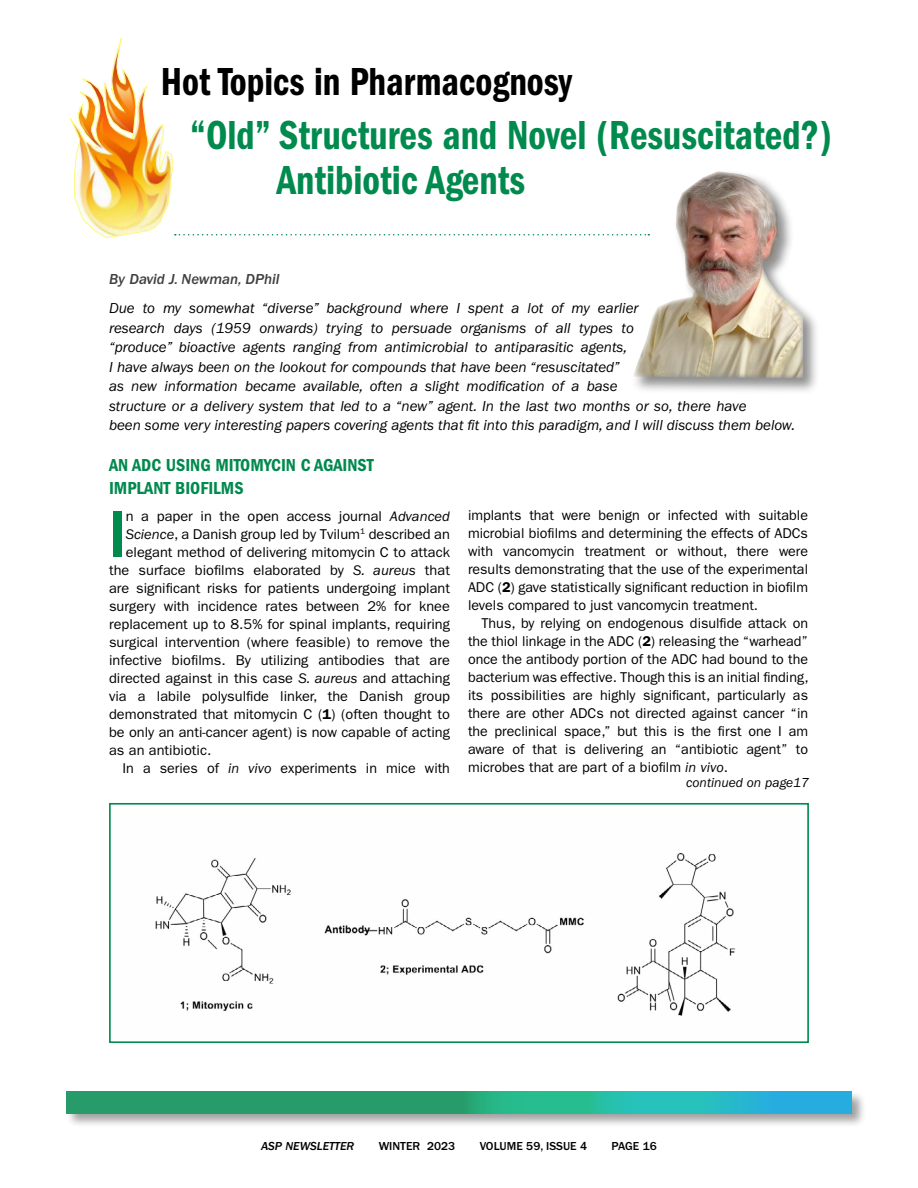
<style>
.page{position:relative;width:918px;height:1188px;background:#fff}
.page>*{position:absolute;margin:0;border:0;box-sizing:border-box;transform-origin:0 0}
.t1{font:68.25px "ITC Franklin Gothic Std Dm Cd";color:#008a4e;scale:.9 1}
.t2{font:42px/45px "ITC Franklin Gothic Std Dm Cd";color:#008a4e;scale:.91 1}
.t3{font:40.5px "ITC Franklin Gothic Std Dm Cd";color:#000;scale:.91 1}
.t4{font:18px/22.5px "ITC Franklin Gothic Std Dm Cd";color:#008a4e}
.t5{font:italic 15px/19.5px "ITC Franklin Gothic Std";color:#000}
.t6{font:15px "ITC Franklin Gothic Std Med It";color:#414042}
.t7{font:14.25px/18px "ITC Franklin Gothic Std";color:#000;text-align:justify}
.t8{font:italic 13.5px "ITC Franklin Gothic Std";color:#000}
.t9{font:500 12px "ITC Franklin Gothic Std";color:#000}
.t10{font:12px "ITC Franklin Gothic Std Med It";color:#000}
.s1{font-style:italic}
.s2{font-weight:600}
</style>
<div class="page">
<div style="left:66px;top:1091px;width:800px;height:37px;background:#000;opacity:.45"></div>
<svg style="left:67px;top:1092px;width:784px;height:21px;background:#27a98d"></svg>
<svg style="left:69px;top:38px;width:559px;height:201px"></svg>
<div style="left:630px;top:169px;width:190px;height:225px;background:#000;opacity:.45"></div>
<img style="left:632px;top:171px;width:171px;height:207px">
<img style="left:155px;top:852px;width:581px;height:164px">
<div style="left:109px;top:803px;width:700px;height:240px;border:2px solid #008a4e"></div>
<h3 class="t3" style="left:161px;top:59px;width:453px">Hot Topics in Pharmacognosy</h3>
<h2 class="t2" style="left:277px;top:113px;width:612px;text-indent:-87px">“Old” Structures and Novel (Resuscitated?)<br>Antibiotic Agents</h2>
<p class="t6" style="left:109px;top:271px;width:172px">By David J. Newman, DPhil</p>
<p class="t5" style="left:109px;top:299px;width:688px">Due to my somewhat “diverse” background where I spent a lot of my earlier<br>research days (1959 onwards) trying to persuade organisms of all types to<br>“produce” bioactive agents ranging from antimicrobial to antiparasitic agents,<br>I have always been on the lookout for compounds that have been “resuscitated”<br>as new information became available, often a slight modification of a base<br>structure or a delivery system that led to a “new” agent. In the last two months or so, there have<br>been some very interesting papers covering agents that fit into this paradigm, and I will discuss them below.</p>
<p class="t4" style="left:109px;top:454px;width:266px">AN ADC USING MITOMYCIN C AGAINST<br>IMPLANT BIOFILMS</p>
<h1 class="t1" style="left:109px;top:495px;width:20px">I</h1>
<p class="t7" style="left:126px;top:507px;width:326px">n a paper in the open access journal <span class="s1">Advanced</span></p>
<p class="t7" style="left:126px;top:525px;width:326px"><span class="s1">Science</span>, a Danish group led by Tvilum<sup>1</sup> described an</p>
<p class="t7" style="left:126px;top:543px;width:326px">elegant method of delivering mitomycin C to attack</p>
<p class="t7" style="left:109px;top:561px;width:342px">the surface biofilms elaborated by <span class="s1">S. aureus</span> that</p>
<p class="t7" style="left:109px;top:579px;width:342px">are significant risks for patients undergoing implant</p>
<p class="t7" style="left:109px;top:597px;width:342px">surgery with incidence rates between 2% for knee</p>
<p class="t7" style="left:109px;top:615px;width:342px">replacement up to 8.5% for spinal implants, requiring</p>
<p class="t7" style="left:109px;top:633px;width:342px">surgical intervention (where feasible) to remove the</p>
<p class="t7" style="left:109px;top:651px;width:342px">infective biofilms. By utilizing antibodies that are</p>
<p class="t7" style="left:109px;top:669px;width:342px">directed against in this case <span class="s1">S. aureus</span> and attaching</p>
<p class="t7" style="left:109px;top:687px;width:342px">via a labile polysulfide linker, the Danish group</p>
<p class="t7" style="left:109px;top:705px;width:342px">demonstrated that mitomycin C (<span class="s2">1</span>) (often thought to</p>
<p class="t7" style="left:109px;top:723px;width:342px">be only an anti-cancer agent) is now capable of acting</p>
<p class="t7" style="left:109px;top:741px;width:104px">as an antibiotic.</p>
<p class="t7" style="left:123px;top:759px;width:329px">In a series of <span class="s1">in vivo</span> experiments in mice with</p>
<p class="t7" style="left:468px;top:506px;width:342px">implants that were benign or infected with suitable microbial biofilms and determining the effects of ADCs with vancomycin treatment or without, there were results demonstrating that the use of the experimental ADC (<span class="s2">2</span>) gave statistically significant reduction in biofilm levels compared to just vancomycin treatment.</p>
<p class="t7" style="left:468px;top:614px;width:342px;text-indent:13px">Thus, by relying on endogenous disulfide attack on the thiol linkage in the ADC (<span class="s2">2</span>) releasing the “warhead” once the antibody portion of the ADC had bound to the bacterium was effective. Though this is an initial finding, its possibilities are highly significant, particularly as there are other ADCs not directed against cancer “in the preclinical space,” but this is the first one I am aware of that is delivering an “antibiotic agent” to microbes that are part of a biofilm <span class="s1">in vivo</span>.</p>
<p class="t8" style="left:686px;top:775px;width:124px">continued on page17</p>
<p class="t10" style="left:261px;top:1139px;width:95px">ASP NEWSLETTER</p>
<p class="t9" style="left:379px;top:1139px;width:78px">WINTER 2023</p>
<p class="t9" style="left:480px;top:1139px;width:109px">VOLUME 59, ISSUE 4</p>
<p class="t9" style="left:612px;top:1139px;width:47px">PAGE 16</p>
</div>
